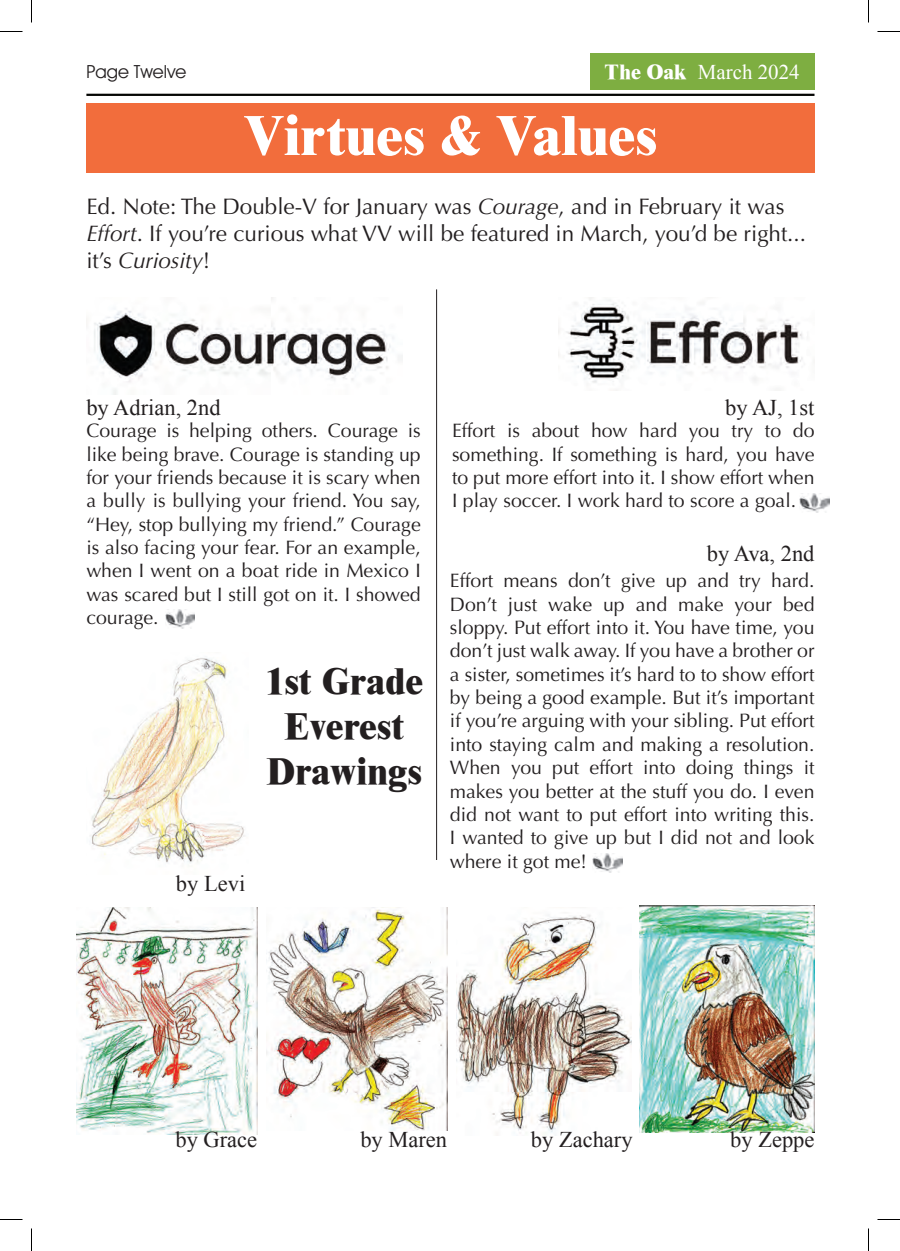
<style>
.page{position:relative;width:900px;height:1251px;background:#fff}
.page>*{position:absolute;margin:0;border:0;box-sizing:border-box;transform-origin:0 0}
.t1{font:800 57px "Times New Roman";color:#fff}
.t2{font:800 37.5px/45px "Times New Roman";color:#231f20;text-align:center}
.t3{font:22.5px/27px "Optima";color:#231f20}
.t4{font:22.5px "Times New Roman";color:#231f20}
.t5{font:21px "Times New Roman Special G1";color:#fff}
.t6{font:19.5px/23.4px "Optima";color:#231f20;text-align:justify}
.t7{font:18px "Avant Guard Regular SWFTE";color:#231f20}
.s1{font-family:"Times New Roman";font-weight:800}
.s2{font-style:italic}
</style>
<div class="page">
<div style="left:590px;top:53px;width:225px;height:37px;background:#7eae41"></div>
<hr style="left:86px;top:94px;width:729px;height:2px;background:#040503">
<div style="left:86px;top:104px;width:729px;height:69px;background:#f26d3c"></div>
<img style="left:86px;top:297px;width:317px;height:97px">
<img style="left:559px;top:297px;width:244px;height:86px">
<hr style="left:436px;top:289px;width:1px;height:571px;background:#231f20">
<img style="left:77px;top:908px;width:181px;height:226px">
<img style="left:90px;top:658px;width:155px;height:205px">
<img style="left:267px;top:908px;width:181px;height:222px">
<img style="left:456px;top:914px;width:175px;height:221px">
<img style="left:640px;top:906px;width:175px;height:226px">
<img style="left:165px;top:610px;width:30px;height:19px">
<img style="left:592px;top:853px;width:30px;height:19px">
<img style="left:800px;top:493px;width:29px;height:19px">
<svg style="left:0;top:31px;width:22px;height:1px"></svg>
<svg style="left:878px;top:31px;width:22px;height:1px"></svg>
<svg style="left:0;top:1219px;width:22px;height:1px"></svg>
<svg style="left:878px;top:1219px;width:22px;height:1px"></svg>
<svg style="left:31px;top:0;width:1px;height:22px"></svg>
<svg style="left:31px;top:1228px;width:1px;height:23px"></svg>
<svg style="left:868px;top:0;width:1px;height:22px"></svg>
<svg style="left:868px;top:1228px;width:1px;height:23px"></svg>
<p class="t7" style="left:86px;top:60px;width:102px">Page Twelve</p>
<p class="t5" style="left:605px;top:58px;width:196px"><span class="s1">The Oak</span> March 2024</p>
<h1 class="t1" style="left:243px;top:102px;width:416px">Virtues &amp; Values</h1>
<p class="t3" style="left:86px;top:193px;width:721px">Ed. Note: The Double-V for January was <span class="s2">Courage</span>, and in February it was<br><span class="s2">Effort</span>. If you’re curious what VV will be featured in March, you’d be right... it’s <span class="s2">Curiosity</span>!</p>
<p class="t4" style="left:86px;top:392px;width:136px">by Adrian, 2nd</p>
<p class="t4" style="left:725px;top:392px;width:91px">by AJ, 1st</p>
<p class="t6" style="left:86px;top:419px;width:336px">Courage is helping others. Courage is like being brave. Courage is standing up for your friends because it is scary when a bully is bullying your friend. You say, “Hey, stop bullying my friend.” Courage is also facing your fear. For an example, when I went on a boat ride in Mexico I was scared but I still got on it. I showed courage.</p>
<h2 class="t2" style="left:265px;top:659px;width:160px">1st Grade<br>Everest<br>Drawings</h2>
<p class="t4" style="left:176px;top:869px;width:71px">by Levi</p>
<p class="t6" style="left:452px;top:419px;width:364px">Effort is about how hard you try to do something. If something is hard, you have to put more effort into it. I show effort when I play soccer. I work hard to score a goal.</p>
<p class="t4" style="left:707px;top:538px;width:109px">by Ava, 2nd</p>
<p class="t6" style="left:450px;top:569px;width:366px">Effort means don’t give up and try hard.<br>Don’t just wake up and make your bed sloppy. Put effort into it. You have time, you don’t just walk away. If you have a brother or a sister, sometimes it’s hard to to show effort by being a good example. But it’s important if you’re arguing with your sibling. Put effort into staying calm and making a resolution.<br>When you put effort into doing things it makes you better at the stuff you do. I even did not want to put effort into writing this.<br>I wanted to give up but I did not and look where it got me!</p>
<p class="t4" style="left:176px;top:1125px;width:83px">by Grace</p>
<p class="t4" style="left:360px;top:1125px;width:88px">by Maren</p>
<p class="t4" style="left:531px;top:1125px;width:103px">by Zachary</p>
<p class="t4" style="left:730px;top:1125px;width:86px">by Zeppe</p>
</div>
